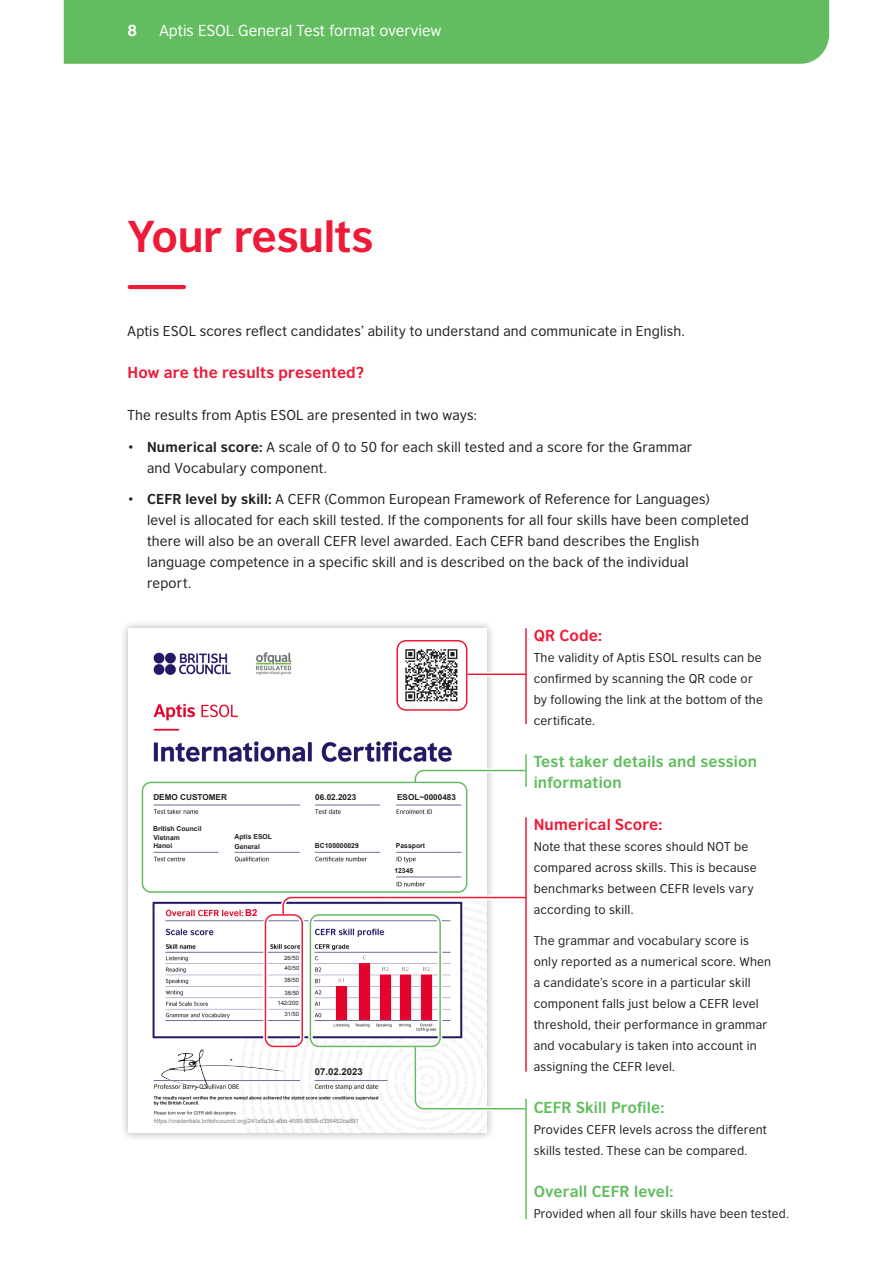
<style>
.page{position:relative;width:893px;height:1263px;background:#fff}
.page>*{position:absolute;margin:0;border:0;box-sizing:border-box;transform-origin:0 0}
.t1{font:700 42px "British Council Sans";letter-spacing:-.01em;color:#ed1a38}
.t2{font:700 15px/21px "British Council Sans";letter-spacing:.01em;color:#63bd60}
.t3{font:700 15px "British Council Sans";letter-spacing:.01em;color:#ed1a38}
.t4{font:15px "British Council Sans";color:#fff}
.t5{font:700 15px "British Council Sans";color:#fff}
.t6{font:13.5px/21px "British Council Sans";letter-spacing:.015em;color:#231f20}
.t7{font:12px/21px "British Council Sans";letter-spacing:.02em;color:#231f20}
.t8{font:700 9.6px "Arial";color:#231f20}
.t9{font:700 9.6px "Arial";color:#e3032c}
.t10{font:700 8.25px "Arial";color:#231f20}
.t11{font:700 6.75px/8.2px "Arial";color:#231f20}
.t12{font:5.85px "Arial";color:#867e7e}
.t13{font:5.85px/12.6px "Arial";color:#231f20}
.s1{font-weight:700}
</style>
<div class="page">
<div style="left:64px;top:0;width:765px;height:64px;background:#63bd60"></div>
<hr style="left:130px;top:285px;width:54px;height:4px;background:#ed1a38">
<div style="left:119px;top:620px;width:376px;height:521px;background:#231f20;opacity:.35"></div>
<img style="left:128px;top:628px;width:358px;height:505px">
<img style="left:376px;top:952px;width:18px;height:68px">
<img style="left:397px;top:952px;width:18px;height:68px">
<img style="left:355px;top:952px;width:18px;height:68px">
<img style="left:332px;top:952px;width:18px;height:68px">
<img style="left:418px;top:952px;width:18px;height:67px">
<img style="left:161px;top:1050px;width:123px;height:39px">
<div style="left:400px;top:644px;width:63px;height:63px;background:#fff"></div>
<svg style="left:405px;top:649px;width:53px;height:53px"></svg>
<hr style="left:467px;top:672px;width:59px;height:4px;background:#fef6f7">
<div style="left:308px;top:913px;width:134px;height:136px;border:4px solid #fff;border-radius:9px"></div>
<div style="left:263px;top:913px;width:41px;height:136px;border:4px solid #fff;border-radius:9px"></div>
<div style="left:142px;top:782px;width:325px;height:111px;border:2px solid #63bd60;border-radius:9px"></div>
<div style="left:396px;top:640px;width:71px;height:71px;border:2px solid #ed1a38;border-radius:9px"></div>
<svg style="left:411px;top:766px;width:114px;height:28px"></svg>
<svg style="left:411px;top:1043px;width:116px;height:70px"></svg>
<svg style="left:279px;top:893px;width:246px;height:26px"></svg>
<hr style="left:467px;top:673px;width:59px;height:2px;background:#ed1a38">
<div style="left:310px;top:914px;width:131px;height:133px;border:2px solid #63bd60;border-radius:9px"></div>
<div style="left:265px;top:914px;width:38px;height:133px;border:2px solid #ed1a38;border-radius:9px"></div>
<hr style="left:525px;top:754px;width:2px;height:33px;background:#63bd60">
<hr style="left:525px;top:817px;width:2px;height:254px;background:#ed1a38">
<hr style="left:525px;top:628px;width:2px;height:96px;background:#ed1a38">
<hr style="left:525px;top:1099px;width:2px;height:120px;background:#63bd60">
<div style="left:412px;top:783px;width:10px;height:7px;background:#fff"></div>
<p class="t5" style="left:128px;top:17px;width:11px">8</p>
<p class="t4" style="left:159px;top:18px;width:284px">Aptis ESOL General Test format overview</p>
<h1 class="t1" style="left:128px;top:199px;width:247px">Your results</h1>
<p class="t6" style="left:128px;top:319px;width:559px">Aptis ESOL scores reflect candidates’ ability to understand and communicate in English.</p>
<p class="t3" style="left:128px;top:359px;width:238px">How are the results presented?</p>
<p class="t6" style="left:128px;top:403px;width:351px">The results from Aptis ESOL are presented in two ways:</p>
<p class="t6" style="left:147px;top:435px;width:547px;text-indent:-19px">• <span class="s1">Numerical score:</span> A scale of 0 to 50 for each skill tested and a score for the Grammar and Vocabulary component.</p>
<p class="t6" style="left:147px;top:487px;width:603px;text-indent:-19px">• <span class="s1">CEFR level by skill:</span> A CEFR (Common European Framework of Reference for Languages)<br>level is allocated for each skill tested. If the components for all four skills have been completed there will also be an overall CEFR level awarded. Each CEFR band describes the English language competence in a specific skill and is described on the back of the individual<br>report.</p>
<p class="t3" style="left:534px;top:622px;width:70px">QR Code:</p>
<p class="t7" style="left:534px;top:646px;width:231px">The validity of Aptis ESOL results can be confirmed by scanning the QR code or by following the link at the bottom of the certificate.</p>
<p class="t2" style="left:534px;top:749px;width:225px">Test taker details and session information</p>
<p class="t3" style="left:534px;top:811px;width:130px">Numerical Score:</p>
<p class="t7" style="left:534px;top:835px;width:225px">Note that these scores should NOT be compared across skills. This is because benchmarks between CEFR levels vary according to skill.</p>
<p class="t7" style="left:534px;top:929px;width:239px">The grammar and vocabulary score is only reported as a numerical score. When a candidate’s score in a particular skill component falls just below a CEFR level threshold, their performance in grammar and vocabulary is taken into account in assigning the CEFR level.</p>
<p class="t2" style="left:534px;top:1095px;width:132px">CEFR Skill Profi le:</p>
<p class="t7" style="left:534px;top:1118px;width:235px">Provides CEFR levels across the different skills tested. These can be compared.</p>
<p class="t2" style="left:534px;top:1179px;width:141px">Overall CEFR level:</p>
<p class="t7" style="left:534px;top:1202px;width:257px">Provided when all four skills have been tested.</p>
<p class="t10" style="left:153px;top:791px;width:75px">DEMO CUSTOMER</p>
<p class="t10" style="left:315px;top:791px;width:42px">06.02.2023</p>
<p class="t10" style="left:397px;top:791px;width:60px">ESOL~0000483</p>
<p class="t11" style="left:153px;top:825px;width:50px">British Council</p>
<p class="t11" style="left:235px;top:832px;width:39px;line-height:9.8px">Aptis ESOL<br>General</p>
<p class="t11" style="left:153px;top:833px;width:28px">Vietnam<br>Hanoi</p>
<p class="t11" style="left:315px;top:841px;width:45px">BC100000029</p>
<p class="t11" style="left:396px;top:841px;width:31px">Passport</p>
<p class="t11" style="left:394px;top:867px;width:20px">12345</p>
<p class="t9" style="left:245px;top:906px;width:14px">B2</p>
<p class="t13" style="left:284px;top:952px;width:16px">26/50</p>
<p class="t13" style="left:284px;top:973px;width:17px">38/50<br>38/50</p>
<p class="t13" style="left:277px;top:998px;width:23px;line-height:10.8px;text-align:right">142/200<br>31/50</p>
<p class="t13" style="left:285px;top:962px;width:16px">40/50</p>
<p class="t8" style="left:315px;top:1065px;width:49px">07.02.2023</p>
<p class="t12" style="left:154px;top:1116px;width:207px">https://credentials.britishcouncil.org/241a5a3d-afbb-4593-9099-d336452ca891</p>
</div>
